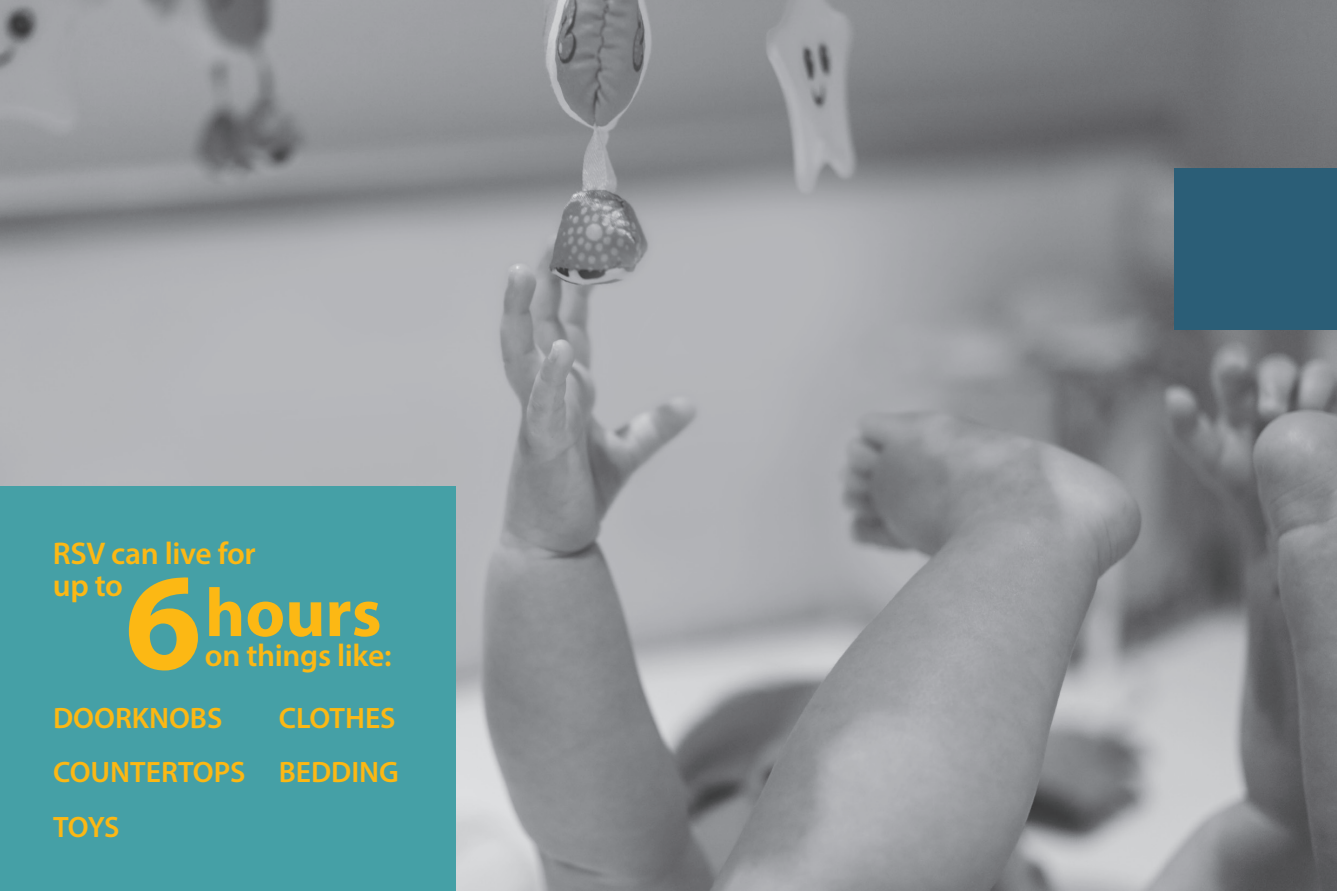
<style>
.page{position:relative;width:1337px;height:891px;background:#fff}
.page>*{position:absolute;margin:0;border:0;box-sizing:border-box;transform-origin:0 0}
.t1{font:700 138.6px "Myriad Pro";color:#fcb814}
.t2{font:700 68.85px "Myriad Pro";color:#fcb814}
.t3{font:600 31.5px/31.5px "Myriad Pro";letter-spacing:-.01em;color:#fcb814}
.t4{font:600 29.7px "Myriad Pro";color:#fcb814}
</style>
<div class="page">
<img style="left:0;top:0;width:1336px;height:891px">
<div style="left:0;top:486px;width:455px;height:405px;background:#45a0a6"></div>
<div style="left:1174px;top:168px;width:162px;height:162px;background:#2b5e77"></div>
<p class="t3" style="left:53px;top:537px;width:204px">RSV can live for up to</p>
<p class="t1" style="left:125px;top:532px;width:78px">6</p>
<p class="t2" style="left:205px;top:568px;width:178px">hours</p>
<p class="t3" style="left:205px;top:639px;width:188px">on things like:</p>
<p class="t4" style="left:53px;top:699px;width:171px">DOORKNOBS</p>
<p class="t4" style="left:53px;top:753px;width:194px">COUNTERTOPS</p>
<p class="t4" style="left:53px;top:808px;width:68px">TOYS</p>
<p class="t4" style="left:279px;top:699px;width:118px">CLOTHES</p>
<p class="t4" style="left:279px;top:753px;width:122px">BEDDING</p>
</div>
